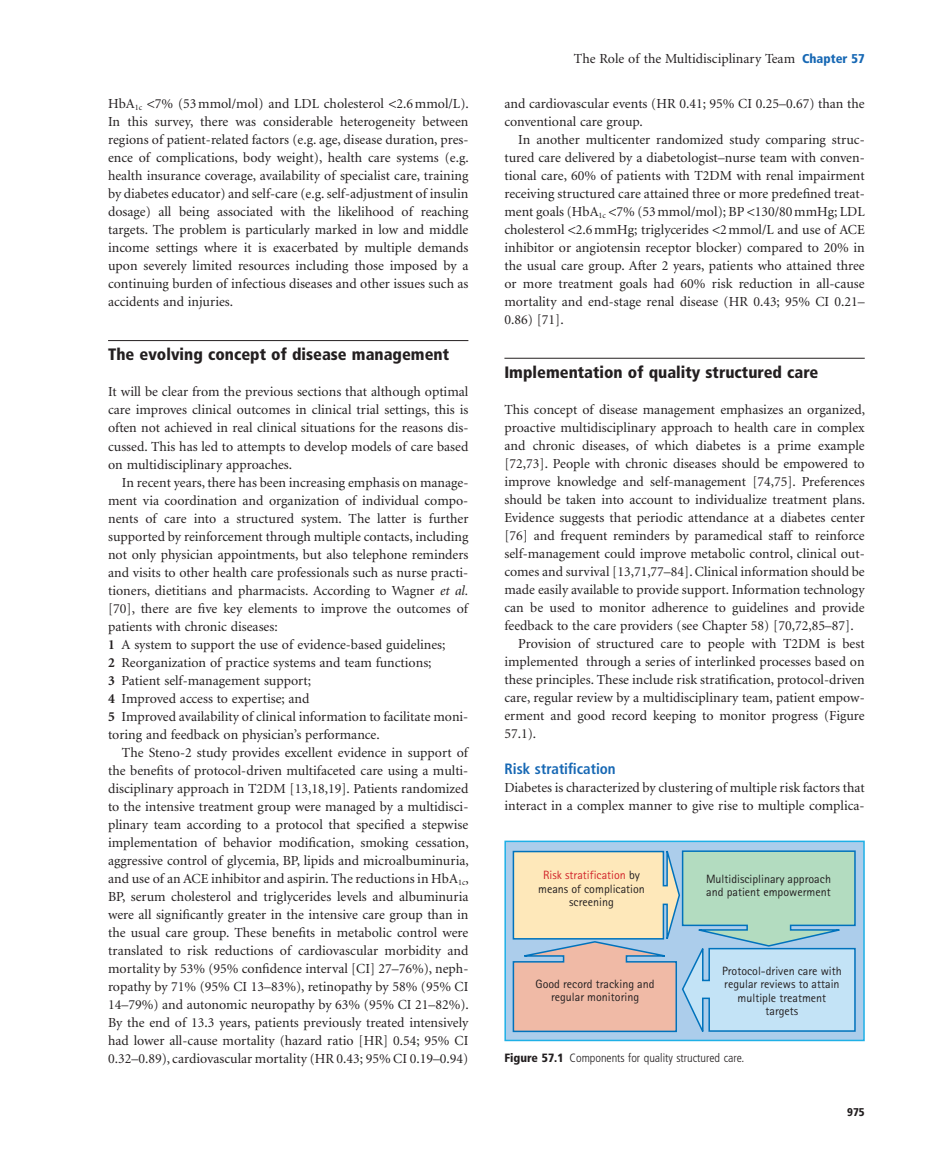
<style>
.page{position:relative;width:932px;height:1174px;background:#fff}
.page>*{position:absolute;margin:0;border:0;box-sizing:border-box;transform-origin:0 0}
.t1{font:900 condensed 16.5px "Frutiger";color:#231f20}
.t2{font:700 condensed 15px "Frutiger";color:#1768b4}
.t3{font:13.8px/18px "Minion";color:#231f20;text-align:justify}
.t4{font:12px/13.5px "Rotis Sans Serif";color:#231f20;text-align:center}
.t5{font:300 condensed 12px "Frutiger";color:#231f20}
.t6{font:900 condensed 11.25px "Frutiger";color:#231f20}
.s1{font-style:italic}
.s2{font-weight:700}
.s3{font-family:"Frutiger";font-weight:900;font-stretch:condensed;font-size:12.75px;color:#1768b4}
.s4{color:#d1232a}
.s5{font-weight:900}
</style>
<div class="page">
<hr style="left:504px;top:358px;width:360px;height:1px;background:#231f20">
<hr style="left:108px;top:340px;width:360px;height:1px;background:#231f20">
<div style="left:504px;top:840px;width:360px;height:201px;border:2px solid #1fb0e6"></div>
<svg style="left:509px;top:840px;width:347px;height:198px;background:#c3d0cc"></svg>
<p class="t3" style="left:108px;top:96px;width:362px">HbA <sub>1c</sub> 7% (53 mmol/mol) and LDL cholesterol 2.6 mmol/L).<br>In this survey, there was considerable heterogeneity between regions of patient - related factors (e.g. age, disease duration, pres&shy;ence of complications, body weight), health care systems (e.g. health insurance coverage, availability of specialist care, training by diabetes educator) and self - care (e.g. self - adjustment of insulin dosage) all being associated with the likelihood of reaching targets. The problem is particularly marked in low and middle income settings where it is exacerbated by multiple demands upon severely limited resources including those imposed by a continuing burden of infectious diseases and other issues such as accidents and injuries.</p>
<p class="t1" style="left:108px;top:348px;width:342px">The e volving c oncept of d isease m anagement</p>
<p class="t3" style="left:108px;top:384px;width:362px">It will be clear from the previous sections that although optimal care improves clinical outcomes in clinical trial settings, this is often not achieved in real clinical situations for the reasons dis&shy;cussed. This has led to attempts to develop models of care based on multidisciplinary approaches.</p>
<p class="t3" style="left:108px;top:474px;width:362px;text-align:left;text-indent:14px">In recent years, there has been increasing emphasis on manage&shy;ment via coordination and organization of individual compo&shy;nents of care into a structured system. The latter is further supported by reinforcement through multiple contacts, including not only physician appointments, but also telephone reminders and visits to other health care professionals such as nurse practi&shy;tioners, dietitians and pharmacists. According to Wagner <span class="s1">et al. </span>[70] , there are five key elements to improve the outcomes of patients with chronic diseases:<br><span class="s2">1</span> A system to support the use of evidence - based guidelines;<br><span class="s2">2</span> Reorganization of practice systems and team functions;<br><span class="s2">3</span> Patient self - management support;<br><span class="s2">4</span> Improved access to expertise; and<br><span class="s2">5</span> Improved availability of clinical information to facilitate moni&shy;toring and feedback on physician ’ s performance.</p>
<p class="t3" style="left:108px;top:744px;width:362px;text-indent:14px">The Steno - 2 study provides excellent evidence in support of the benefits of protocol - driven multifaceted care using a multi&shy;disciplinary approach in T2DM [13,18,19] . Patients randomized to the intensive treatment group were managed by a multidisci&shy;plinary team according to a protocol that specified a stepwise implementation of behavior modification, smoking cessation, aggressive control of glycemia, BP, lipids and microalbuminuria, and use of an ACE inhibitor and aspirin. The reductions in HbA <sub>1c</sub> , BP, serum cholesterol and triglycerides levels and albuminuria were all significantly greater in the intensive care group than in the usual care group. These benefits in metabolic control were translated to risk reductions of cardiovascular morbidity and mortality by 53% (95% confidence interval [CI] 27 – 76%), neph&shy;ropathy by 71% (95% CI 13 – 83%), retinopathy by 58% (95% CI 14 – 79%) and autonomic neuropathy by 63% (95% CI 21 – 82%).<br>By the end of 13.3 years, patients previously treated intensively had lower all - cause mortality (hazard ratio [HR] 0.54; 95% CI 0.32 – 0.89), cardiovascular mortality (HR 0.43; 95% CI 0.19 – 0.94)</p>
<p class="t3" style="left:573px;top:51px;width:292px">The Role of the Multidisciplinary Team <span class="s3">Chapter 57</span></p>
<p class="t3" style="left:504px;top:96px;width:362px">and cardiovascular events (HR 0.41; 95% CI 0.25 – 0.67) than the conventional care group.</p>
<p class="t3" style="left:504px;top:132px;width:362px;text-indent:14px">In another multicenter randomized study comparing struc&shy;tured care delivered by a diabetologist – nurse team with conven&shy;tional care, 60% of patients with T2DM with renal impairment receiving structured care attained three or more predefined treat&shy;ment goals (HbA <sub>1c</sub> 7% (53 mmol/mol); BP 130/80 mmHg; LDL cholesterol 2.6 mmHg; triglycerides 2 mmol/L and use of ACE inhibitor or angiotensin receptor blocker) compared to 20% in the usual care group. After 2 years, patients who attained three or more treatment goals had 60% risk reduction in all - cause mortality and end - stage renal disease (HR 0.43; 95% CI 0.21 – 0.86 ) [71] .</p>
<p class="t1" style="left:504px;top:366px;width:315px">Implementation of q uality s tructured c are</p>
<p class="t3" style="left:504px;top:402px;width:362px">This concept of disease management emphasizes an organized,</p>
<p class="t3" style="left:504px;top:420px;width:361px">proactive multidisciplinary approach to health care in complex</p>
<p class="t3" style="left:504px;top:438px;width:361px">and chronic diseases, of which diabetes is a prime example</p>
<p class="t3" style="left:504px;top:456px;width:362px">[72,73] . People with chronic diseases should be empowered to</p>
<p class="t3" style="left:504px;top:474px;width:361px">improve knowledge and self - management [74,75] . Preferences</p>
<p class="t3" style="left:504px;top:492px;width:362px">should be taken into account to individualize treatment plans.</p>
<p class="t3" style="left:504px;top:510px;width:362px">Evidence suggests that periodic attendance at a diabetes center</p>
<p class="t3" style="left:504px;top:528px;width:362px">[76] and frequent reminders by paramedical staff to reinforce</p>
<p class="t3" style="left:504px;top:546px;width:362px">self - management could improve metabolic control, clinical out-</p>
<p class="t3" style="left:504px;top:564px;width:361px">comes and survival [13,71,77 – 84] . Clinical information should be</p>
<p class="t3" style="left:504px;top:582px;width:361px">made easily available to provide support. Information technology</p>
<p class="t3" style="left:504px;top:600px;width:361px">can be used to monitor adherence to guidelines and provide</p>
<p class="t3" style="left:504px;top:618px;width:350px">feedback to the care providers (see Chapter 58 ) [70,72,85 – 87] .</p>
<p class="t3" style="left:518px;top:636px;width:348px">Provision of structured care to people with T2DM is best</p>
<p class="t3" style="left:504px;top:654px;width:361px">implemented through a series of interlinked processes based on</p>
<p class="t3" style="left:504px;top:672px;width:362px">these principles. These include risk stratification, protocol - driven</p>
<p class="t3" style="left:504px;top:690px;width:362px">care, regular review by a multidisciplinary team, patient empow-</p>
<p class="t3" style="left:504px;top:708px;width:361px">erment and good record keeping to monitor progress (Figure</p>
<p class="t3" style="left:504px;top:726px;width:33px">57.1 ).</p>
<p class="t2" style="left:504px;top:763px;width:113px">Risk s tratification</p>
<p class="t3" style="left:504px;top:780px;width:361px">Diabetes is characterized by clustering of multiple risk factors that interact in a complex manner to give rise to multiple complica-</p>
<p class="t4" style="left:538px;top:870px;width:108px"><span class="s4">Risk stratification</span> by means of complication screening</p>
<p class="t4" style="left:705px;top:873px;width:126px;text-align:left">Multidisciplinary approach and patient empowerment</p>
<p class="t4" style="left:535px;top:978px;width:120px">Good record tracking and regular monitoring</p>
<p class="t4" style="left:721px;top:965px;width:121px">Protocol-driven care with regular reviews to attain multiple treatment targets</p>
<p class="t5" style="left:504px;top:1053px;width:241px"><span class="s5">Figure 57.1</span> Components for quality structured care.</p>
<p class="t6" style="left:846px;top:1108px;width:19px">975</p>
</div>
